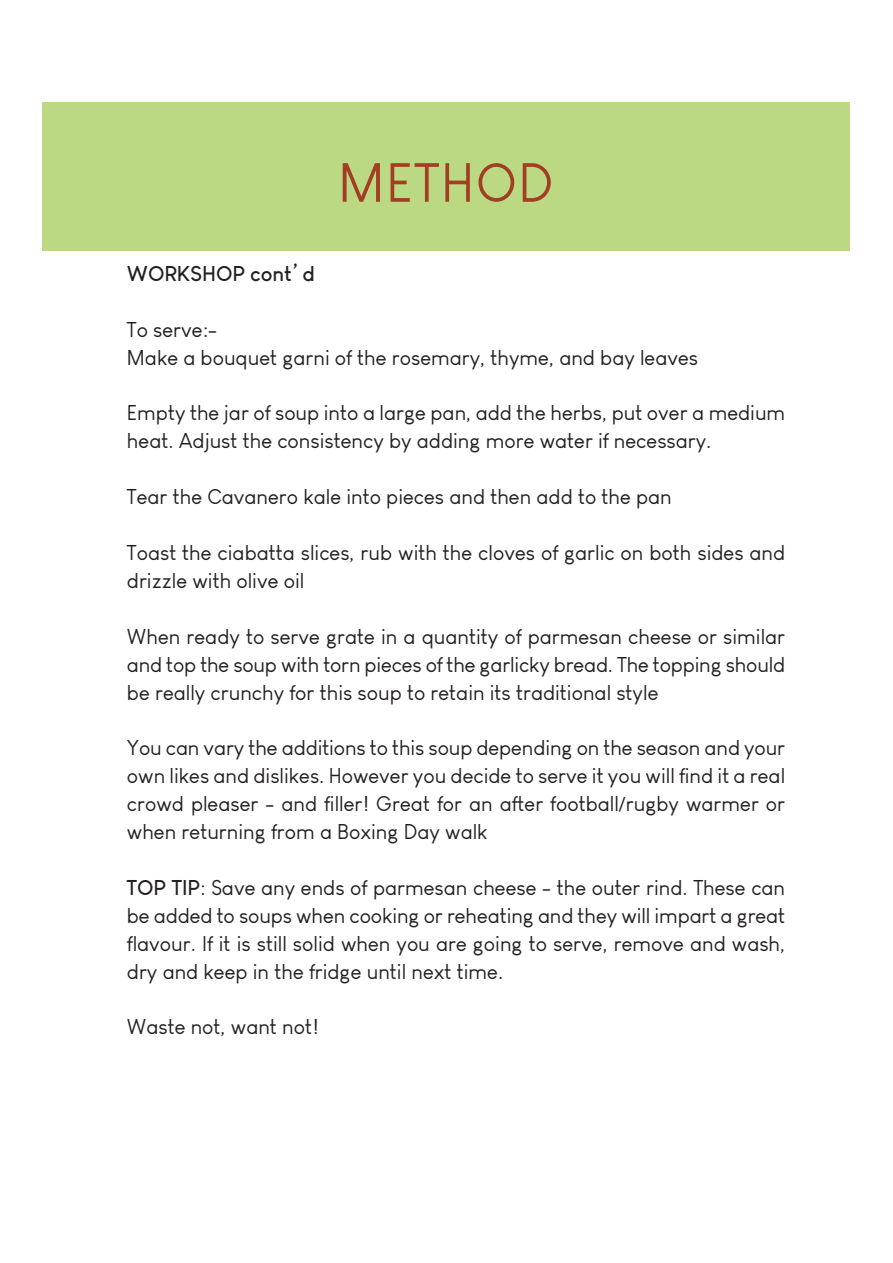
<style>
.page{position:relative;width:893px;height:1263px;background:#fff}
.page>*{position:absolute;margin:0;border:0;box-sizing:border-box;transform-origin:0 0}
.t1{font:54px "Louis George Cafe";letter-spacing:.03em;color:#a23e23}
.t2{font:21px/27.9px "Louis George Cafe";color:#231f20}
.t3{font:700 21px "Louis George Cafe";color:#231f20}
.s1{font-weight:700}
</style>
<div class="page">
<div style="left:43px;top:102px;width:807px;height:149px;background:#bbd983"></div>
<p class="t3" style="left:127px;top:266px;width:189px">WORKSHOP cont’ d</p>
<h1 class="t1" style="left:338px;top:162px;width:217px">METHOD</h1>
<p class="t2" style="left:127px;top:317px;width:573px">To serve:-<br>Make a bouquet garni of the rosemary, thyme, and bay leaves</p>
<p class="t2" style="left:127px;top:401px;width:660px">Empty the jar of soup into a large pan, add the herbs, put over a medium heat. Adjust the consistency by adding more water if necessary.</p>
<p class="t2" style="left:127px;top:485px;width:546px">Tear the Cavanero kale into pieces and then add to the pan</p>
<p class="t2" style="left:127px;top:541px;width:660px">Toast the ciabatta slices, rub with the cloves of garlic on both sides and drizzle with olive oil</p>
<p class="t2" style="left:127px;top:624px;width:660px;text-align:justify">When ready to serve grate in a quantity of parmesan cheese or similar and top the soup with torn pieces of the garlicky bread. The topping should be really crunchy for this soup to retain its traditional style</p>
<p class="t2" style="left:127px;top:736px;width:660px;text-align:justify">You can vary the additions to this soup depending on the season and your own likes and dislikes. However you decide to serve it you will find it a real crowd pleaser - and filler! Great for an after football/rugby warmer or when returning from a Boxing Day walk</p>
<p class="t2" style="left:127px;top:875px;width:660px;text-align:justify"><span class="s1">TOP TIP</span>: Save any ends of parmesan cheese - the outer rind. These can be added to soups when cooking or reheating and they will impart a great flavour. If it is still solid when you are going to serve, remove and wash, dry and keep in the fridge until next time.</p>
<p class="t2" style="left:127px;top:1015px;width:193px">Waste not, want not!</p>
</div>
